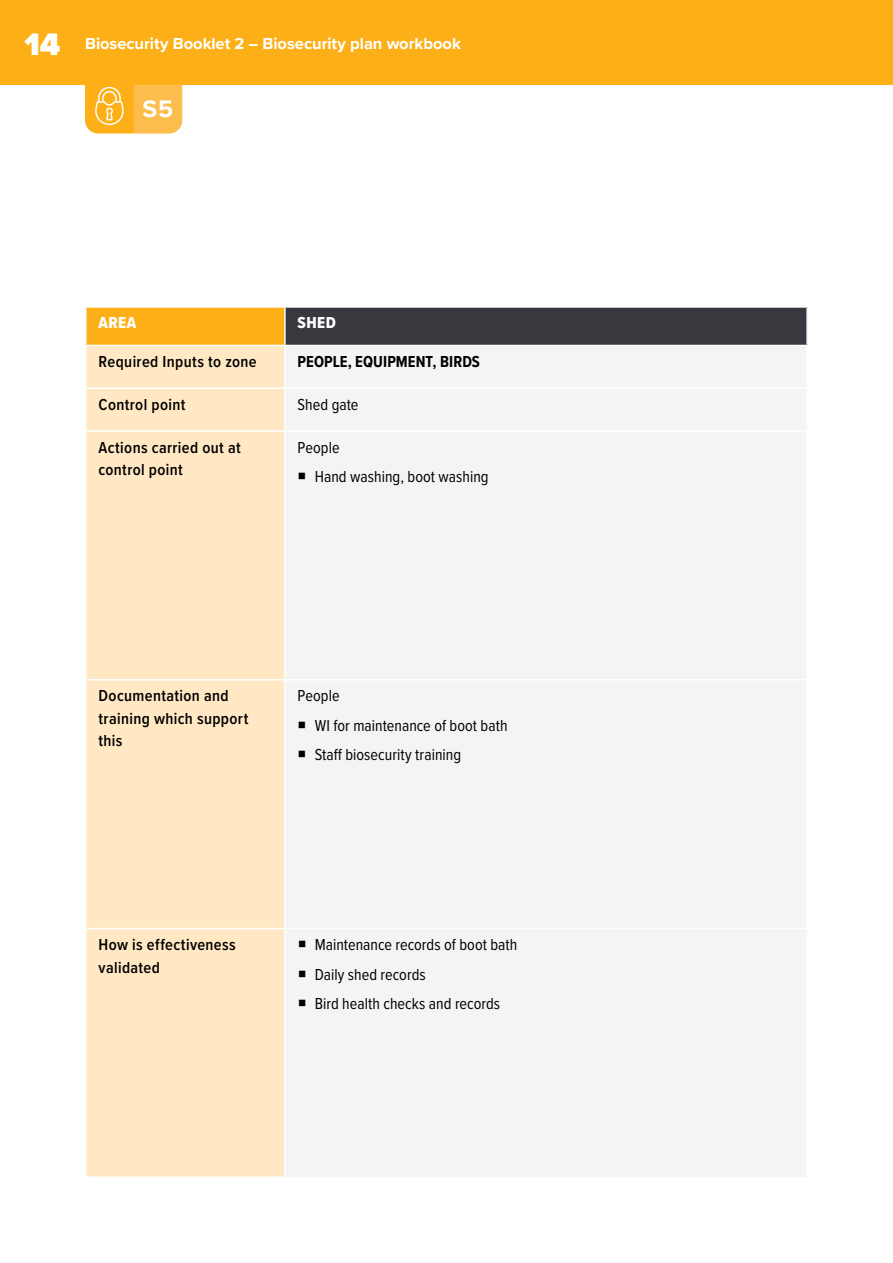
<style>
.page{position:relative;width:893px;height:1263px;background:#fff}
.page>*{position:absolute;margin:0;border:0;box-sizing:border-box;transform-origin:0 0}
.t1{font:700 24.9px "Proxima Nova";color:#fff}
.t2{font:16.5px/29.5px "Proxima Nova Cond";color:#000}
.t3{font:600 16.5px/22.5px "Proxima Nova Cond";letter-spacing:.02em;color:#000}
.t4{font:700 16.5px "Proxima Nova";color:#fff}
.t5{font:700 16.5px "Proxima Nova Cond";letter-spacing:.005em;color:#000}
.t6{font:16.5px "Proxima Nova Cond Extrabld";letter-spacing:.025em;color:#fff}
.s1{font-weight:900;font-size:32.25px}
</style>
<div class="page">
<div style="left:0;top:0;width:893px;height:85px;background:#fcaf17"></div>
<svg style="left:85px;top:85px;width:97px;height:49px;background:#fcbc44"></svg>
<div style="left:86px;top:307px;width:199px;height:38px;background:#fcaf17"></div>
<div style="left:285px;top:307px;width:522px;height:38px;background:#38393f"></div>
<div style="left:87px;top:346px;width:197px;height:830px;background:#ffe8c3"></div>
<div style="left:286px;top:347px;width:520px;height:830px;background:#f4f4f4"></div>
<hr style="left:85px;top:306px;width:200px;height:2px;background:#fff">
<hr style="left:85px;top:308px;width:2px;height:37px;background:#fff">
<hr style="left:284px;top:308px;width:2px;height:37px;background:#fff">
<hr style="left:285px;top:306px;width:523px;height:2px;background:#fff">
<hr style="left:806px;top:308px;width:2px;height:37px;background:#fff">
<hr style="left:85px;top:387px;width:200px;height:2px;background:#fff">
<hr style="left:285px;top:387px;width:523px;height:2px;background:#fff">
<hr style="left:85px;top:430px;width:200px;height:2px;background:#fff">
<hr style="left:285px;top:430px;width:523px;height:2px;background:#fff">
<hr style="left:85px;top:679px;width:200px;height:1px;background:#fff">
<hr style="left:285px;top:679px;width:523px;height:1px;background:#fff">
<hr style="left:85px;top:928px;width:200px;height:1px;background:#fff">
<hr style="left:285px;top:928px;width:523px;height:1px;background:#fff">
<svg style="left:299px;top:473px;width:6px;height:6px"></svg>
<svg style="left:299px;top:721px;width:6px;height:7px"></svg>
<svg style="left:299px;top:751px;width:6px;height:6px"></svg>
<svg style="left:299px;top:941px;width:6px;height:6px"></svg>
<svg style="left:299px;top:970px;width:6px;height:7px"></svg>
<svg style="left:299px;top:1000px;width:6px;height:6px"></svg>
<p class="t4" style="left:25px;top:31px;width:438px"><span class="s1">14</span> Biosecurity Booklet 2 – Biosecurity plan workbook</p>
<h1 class="t1" style="left:143px;top:90px;width:32px">S5</h1>
<p class="t6" style="left:99px;top:311px;width:39px">AREA</p>
<p class="t6" style="left:298px;top:311px;width:40px">SHED</p>
<p class="t3" style="left:99px;top:350px;width:160px">Required Inputs to zone</p>
<p class="t5" style="left:298px;top:349px;width:184px">PEOPLE, EQUIPMENT, BIRDS</p>
<p class="t3" style="left:99px;top:393px;width:88px">Control point</p>
<p class="t2" style="left:298px;top:389px;width:62px">Shed gate</p>
<p class="t3" style="left:99px;top:435px;width:144px">Actions carried out at control point</p>
<p class="t2" style="left:315px;top:432px;width:176px;text-indent:-17px">People<br>Hand washing, boot washing</p>
<p class="t3" style="left:99px;top:684px;width:151px">Documentation and training which support this</p>
<p class="t2" style="left:315px;top:680px;width:194px;text-indent:-17px">People<br>WI for maintenance of boot bath<br>Staff biosecurity training</p>
<p class="t3" style="left:99px;top:933px;width:139px">How is effectiveness validated</p>
<p class="t2" style="left:315px;top:929px;width:204px">Maintenance records of boot bath<br>Daily shed records<br>Bird health checks and records</p>
</div>
